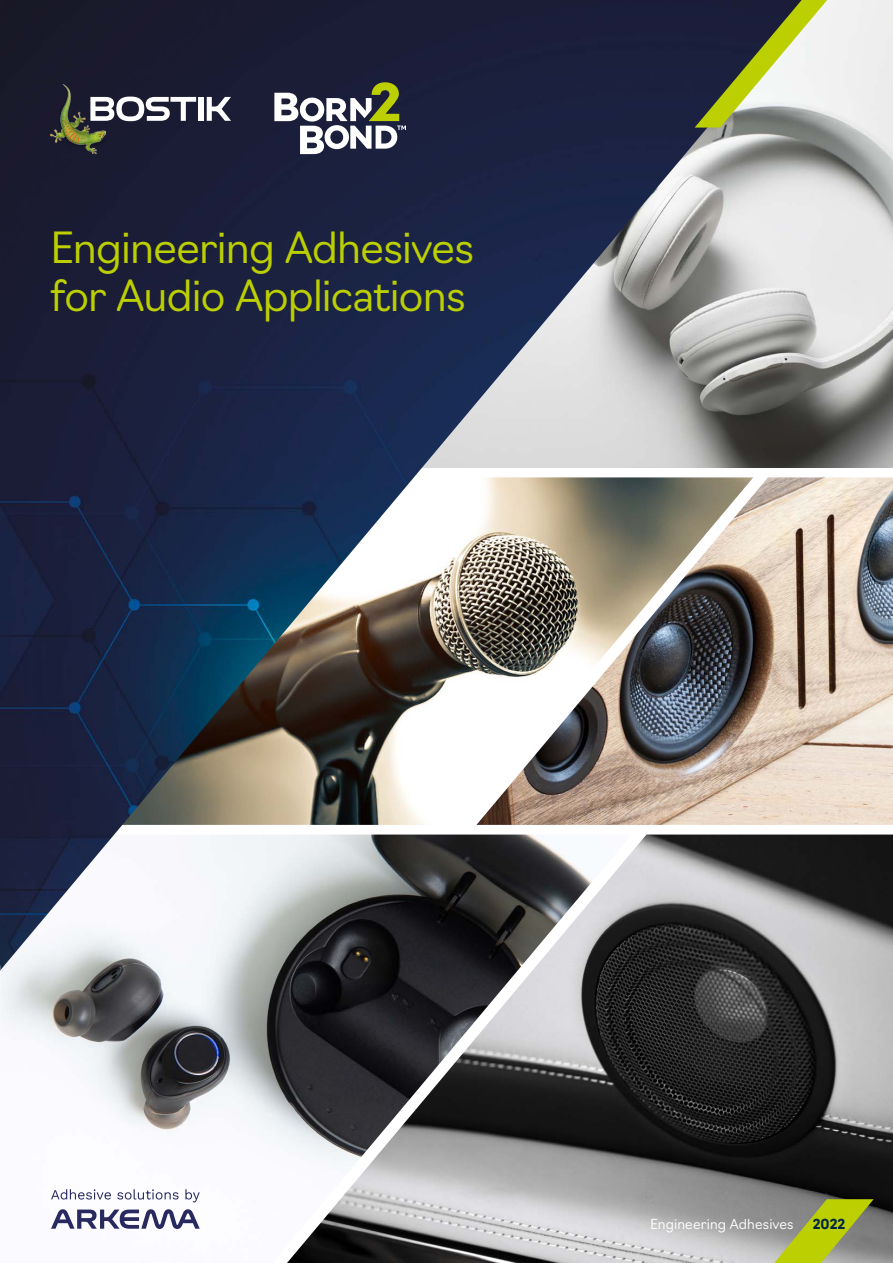
<style>
.page{position:relative;width:893px;height:1263px;background:#fff}
.page>*{position:absolute;margin:0;border:0;box-sizing:border-box;transform-origin:0 0}
.t1{font:300 42px/48px "Navigo";letter-spacing:-.02em;color:#bccf00}
.t2{font:300 13.5px "Navigo";letter-spacing:.01em;color:#fff}
.t3{font:700 13.5px "Navigo";color:#002644}
</style>
<div class="page">
<img style="left:0;top:971px;width:287px;height:232px">
<img style="left:287px;top:834px;width:606px;height:429px">
<img style="left:814px;top:477px;width:79px;height:348px">
<img style="left:814px;top:0;width:79px;height:468px">
<img style="left:0;top:0;width:814px;height:971px">
<svg style="left:695px;top:0;width:132px;height:128px"></svg>
<svg style="left:774px;top:1199px;width:100px;height:64px;background:#a1aa4a"></svg>
<svg style="left:274px;top:82px;width:132px;height:72px"></svg>
<svg style="left:51px;top:1189px;width:60px;height:10px"></svg>
<svg style="left:117px;top:1189px;width:62px;height:10px"></svg>
<svg style="left:185px;top:1189px;width:15px;height:13px"></svg>
<svg style="left:51px;top:1209px;width:149px;height:20px"></svg>
<img style="left:54px;top:82px;width:54px;height:74px">
<img style="left:51px;top:84px;width:54px;height:69px">
<svg style="left:90px;top:97px;width:106px;height:24px"></svg>
<div style="left:198px;top:97px;width:5px;height:24px;background:#fff"></div>
<svg style="left:207px;top:97px;width:24px;height:24px"></svg>
<p class="t1" style="left:50px;top:221px;width:425px">Engineering Adhesives for Audio Applications</p>
<p class="t2" style="left:650px;top:1213px;width:145px">Engineering Adhesives</p>
<p class="t3" style="left:813px;top:1213px;width:34px">2022</p>
</div>
